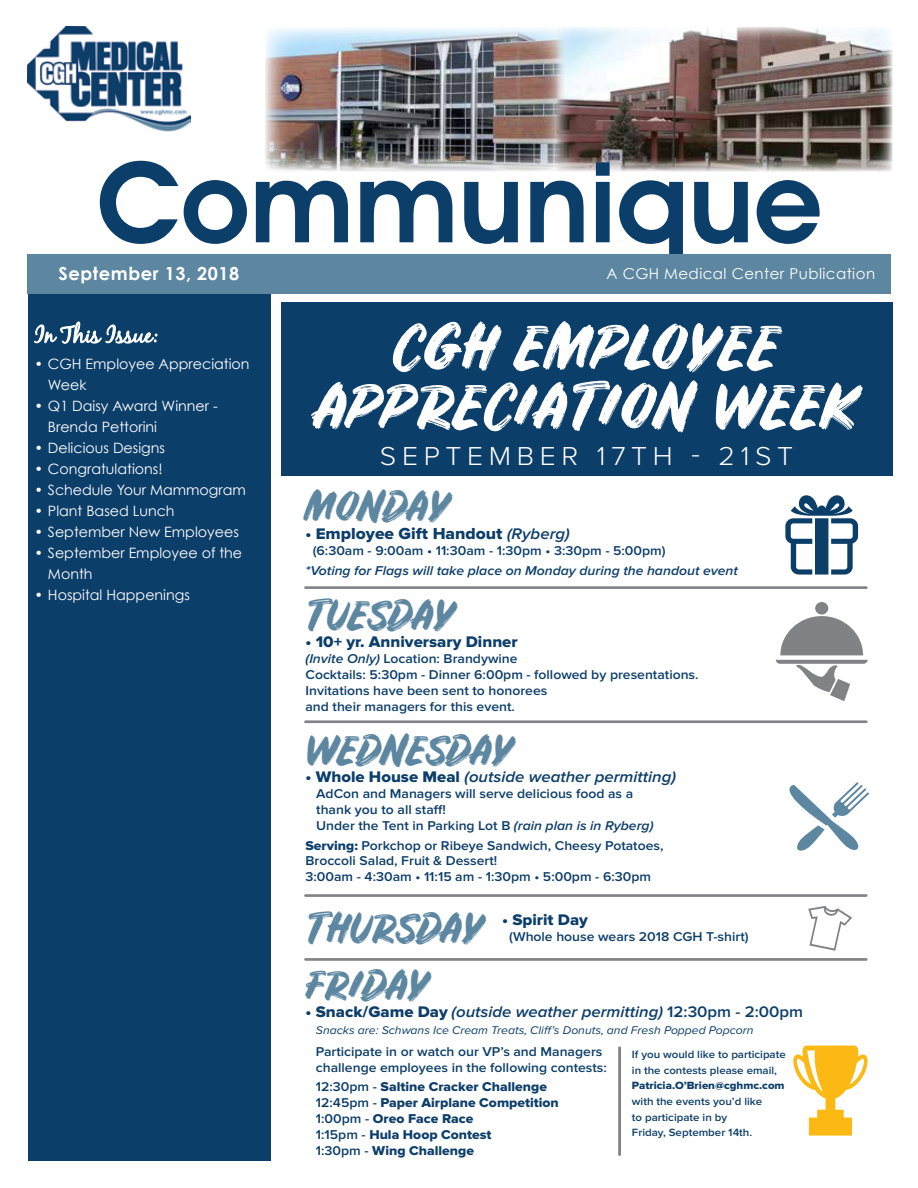
<style>
.page{position:relative;width:918px;height:1188px;background:#fff}
.page>*{position:absolute;margin:0;border:0;box-sizing:border-box;transform-origin:0 0}
.t1{font:58.65px/59.1px "Rustico";color:#fff;text-align:center;scale:1.05 1}
.t2{font:38.4px "Rustico";color:#5d87a1;scale:1.05 1}
.t3{font:300 26.85px "Proxima Nova";letter-spacing:.2em;color:#fff;scale:1.05 1}
.t4{font:700 18px "Century Gothic";letter-spacing:.03em;color:#fff}
.t5{font:16.5px "Proxima Nova Extrabld";color:#0c3e6a;scale:1.05 1}
.t6{font:italic 600 15.9px "Proxima Nova";color:#0c3e6a;scale:1.05 1}
.t7{font:15.9px "Proxima Nova Extrabld";color:#0c3e6a;scale:1.05 1}
.t8{font:15px "Century Gothic";letter-spacing:.03em;color:#fff}
.t9{font:14.25px/21px "Century Gothic";color:#fff}
.t10{font:600 13.2px/15.9px "Proxima Nova";color:#0c3e6a;scale:1.05 1}
.t11{font:13.2px/15.9px "Proxima Nova Extrabld";color:#0c3e6a;scale:1.05 1}
.t12{font:italic 600 13.2px "Proxima Nova";color:#0c3e6a;scale:1.05 1}
.t13{font:italic 11.55px "Proxima Nova";color:#0c3e6a;scale:1.05 1}
.t14{font:600 10.95px/15.6px "Proxima Nova";color:#0c3e6a;scale:1.05 1}
.t15{font:10.95px "Proxima Nova Extrabld";color:#0c3e6a;scale:1.05 1}
.s1{font-size:15.9px}
.s2{font-family:"Proxima Nova";font-weight:600;font-style:italic;font-size:15.9px}
.s3{font-style:italic}
.s4{font-family:"Proxima Nova Extrabld";font-weight:400;font-style:normal}
.s5{font-family:"Proxima Nova Extrabld";font-weight:400}
.s6{font-style:normal}
.s7{font-family:"Proxima Nova";font-weight:600}
</style>
<div class="page">
<div style="left:28px;top:281px;width:243px;height:880px;background:#0c3e6a"></div>
<img style="left:28px;top:27px;width:162px;height:104px">
<img style="left:265px;top:28px;width:292px;height:133px">
<img style="left:557px;top:27px;width:335px;height:144px">
<svg style="left:100px;top:161px;width:720px;height:93px"></svg>
<div style="left:28px;top:254px;width:863px;height:40px;background:#5d87a1"></div>
<svg style="left:34px;top:322px;width:123px;height:22px"></svg>
<div style="left:281px;top:302px;width:611px;height:174px;background:#0c3e6a"></div>
<svg style="left:793px;top:1046px;width:75px;height:90px"></svg>
<svg style="left:808px;top:906px;width:44px;height:45px"></svg>
<svg style="left:785px;top:495px;width:73px;height:80px"></svg>
<svg style="left:776px;top:602px;width:92px;height:99px"></svg>
<svg style="left:789px;top:782px;width:80px;height:69px"></svg>
<hr style="left:306px;top:586px;width:560px;height:3px;background:#808285">
<hr style="left:306px;top:720px;width:560px;height:3px;background:#808285">
<hr style="left:306px;top:894px;width:560px;height:3px;background:#808285">
<hr style="left:306px;top:958px;width:560px;height:3px;background:#808285">
<hr style="left:618px;top:1048px;width:3px;height:107px;background:#808285">
<h3 class="t4" style="left:59px;top:263px;width:182px">September 13, 2018</h3>
<p class="t8" style="left:607px;top:265px;width:270px">A CGH Medical Center Publication</p>
<p class="t9" style="left:48px;top:353px;width:203px;text-indent:-13px">• CGH Employee Appreciation<br>Week</p>
<p class="t9" style="left:48px;top:395px;width:171px;text-indent:-13px">• Q1 Daisy Award Winner -<br>Brenda Pettorini</p>
<p class="t9" style="left:34px;top:437px;width:132px">• Delicious Designs</p>
<p class="t9" style="left:34px;top:458px;width:130px">• Congratulations!</p>
<p class="t9" style="left:34px;top:479px;width:213px">• Schedule Your Mammogram</p>
<p class="t9" style="left:34px;top:500px;width:142px">• Plant Based Lunch</p>
<p class="t9" style="left:34px;top:521px;width:206px">• September New Employees</p>
<p class="t9" style="left:48px;top:542px;width:196px;text-indent:-13px">• September Employee of the<br>Month</p>
<p class="t9" style="left:34px;top:584px;width:157px">• Hospital Happenings</p>
<h1 class="t1" style="left:315px;top:317px;width:518px">CGH EMPLOYEE<br>APPRECIATION WEEK</h1>
<h3 class="t3" style="left:380px;top:441px;width:395px">SEPTEMBER 17TH - 21ST</h3>
<h2 class="t2" style="left:306px;top:483px;width:139px">MONDAY</h2>
<p class="t5" style="left:306px;top:524px;width:253px"><span class="s1">• E</span>mployee Gift Handout <span class="s2">(Ryberg)</span></p>
<p class="t10" style="left:313px;top:543px;width:338px">(6:30am - 9:00am • 11:30am - 1:30pm • 3:30pm - 5:00pm)</p>
<p class="t12" style="left:306px;top:563px;width:413px">*Voting for Flags will take place on Monday during the handout event</p>
<h2 class="t2" style="left:306px;top:592px;width:144px">TUESDAY</h2>
<p class="t7" style="left:306px;top:633px;width:204px">• 10+ yr. Anniversary Dinner</p>
<p class="t10" style="left:306px;top:651px;width:376px"><span class="s3">(Invite Only)</span> Location: Brandywine<br>Cocktails: 5:30pm - Dinner 6:00pm - followed by presentations.<br>Invitations have been sent to honorees<br>and their managers for this event.</p>
<h2 class="t2" style="left:306px;top:728px;width:200px">WEDNESDAY</h2>
<p class="t6" style="left:306px;top:768px;width:354px"><span class="s4">• Whole House Meal</span> (outside weather permitting)</p>
<p class="t10" style="left:316px;top:786px;width:323px">AdCon and Managers will serve delicious food as a thank you to all staff!<br>Under the Tent in Parking Lot B <span class="s3">(rain plan is in Ryberg)</span></p>
<p class="t10" style="left:306px;top:838px;width:342px;line-height:15.5px"><span class="s5">Serving:</span> Porkchop or Ribeye Sandwich, Cheesy Potatoes,<br>Broccoli Salad, Fruit &amp; Dessert!<br>3:00am - 4:30am • 11:15 am - 1:30pm • 5:00pm - 6:30pm</p>
<h2 class="t2" style="left:306px;top:905px;width:171px">THURSDAY</h2>
<p class="t7" style="left:502px;top:910px;width:83px">• Spirit Day</p>
<p class="t10" style="left:509px;top:929px;width:230px">(Whole house wears 2018 CGH T-shirt)</p>
<h2 class="t2" style="left:306px;top:963px;width:119px">FRIDAY</h2>
<p class="t6" style="left:306px;top:1003px;width:475px"><span class="s4">• Snack/Game Day</span> (outside weather permitting) <span class="s6">12:30pm - 2:00pm</span></p>
<p class="t13" style="left:316px;top:1023px;width:418px">Snacks are: Schwans Ice Cream Treats, Cliff’s Donuts, and Fresh Popped Popcorn</p>
<p class="t14" style="left:632px;top:1047px;width:148px">If you would like to participate in the contests please email,</p>
<p class="t15" style="left:632px;top:1079px;width:147px">Patricia.O’Brien@cghmc.com</p>
<p class="t14" style="left:632px;top:1094px;width:126px">with the events you’d like to participate in by<br>Friday, September 14th.</p>
<p class="t10" style="left:316px;top:1044px;width:279px">Participate in or watch our VP’s and Managers challenge employees in the following contests:</p>
<p class="t11" style="left:316px;top:1079px;width:233px"><span class="s7">12:30pm -</span> Saltine Cracker Challenge<br><span class="s7">12:45pm -</span> Paper Airplane Competition<br><span class="s7">1:00pm -</span> Oreo Face Race<br><span class="s7">1:15pm -</span> Hula Hoop Contest<br><span class="s7">1:30pm -</span> Wing Challenge</p>
</div>
